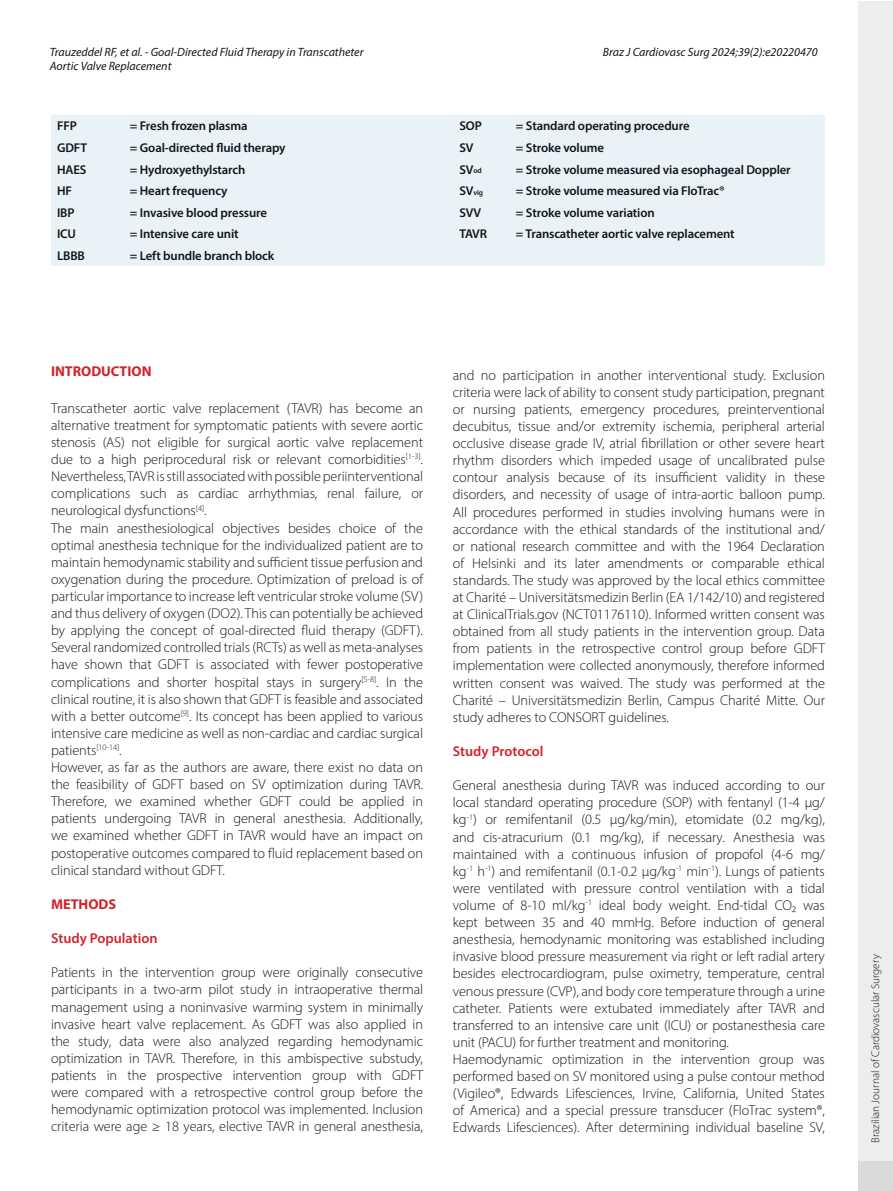
<style>
.page{position:relative;width:893px;height:1191px;background:#fff}
.page>*{position:absolute;margin:0;border:0;box-sizing:border-box;transform-origin:0 0}
.Texto__s{font:300 14.25px/17.1px "Myriad Pro";letter-spacing:-.005em;color:#13161a;text-align:justify}
.Texto__s-2{font:600 14.25px "Myriad Pro";color:#d1232a}
.Texto__s-3{font:700 14.25px "Myriad Pro";color:#d1232a}
.t1{font:600 12.75px "Myriad Pro";letter-spacing:-.01em;color:#13161a}
.t2{font:italic 12px/14.4px "Myriad Pro";color:#13161a}
.t3{font:300 11.25px "Myriad Pro";color:#13161a}
.t4{font:600 7.5px "Myriad Pro";color:#13161a}
.s1{font-size:7.5px}
.s2{font-size:12.75px}
</style>
<div class="page">
<div style="left:858px;top:1px;width:35px;height:1189px;background:#ededed"></div>
<div style="left:858px;top:1161px;width:35px;height:30px;background:#dbd9da"></div>
<div style="left:51px;top:115px;width:774px;height:151px;background:#e9f3f7"></div>
<p class="t2" style="left:50px;top:44px;width:315px">Trauzeddel RF, et al. - Goal-Directed Fluid Therapy in Transcatheter<br>Aortic Valve Replacement</p>
<p class="t2" style="left:603px;top:44px;width:216px">Braz J Cardiovasc Surg 2024;39(2):e20220470</p>
<p class="t1" style="left:57px;top:118px;width:21px">FFP</p>
<p class="t1" style="left:130px;top:118px;width:119px">= Fresh frozen plasma</p>
<p class="t1" style="left:459px;top:118px;width:24px">SOP</p>
<p class="t1" style="left:516px;top:118px;width:175px">= Standard operating procedure</p>
<p class="t1" style="left:57px;top:140px;width:32px">GDFT</p>
<p class="t1" style="left:130px;top:140px;width:157px">= Goal-directed fluid therapy</p>
<p class="t1" style="left:459px;top:140px;width:16px">SV</p>
<p class="t1" style="left:516px;top:140px;width:90px">= Stroke volume</p>
<p class="t1" style="left:57px;top:161px;width:31px">HAES</p>
<p class="t1" style="left:130px;top:161px;width:117px">= Hydroxyethylstarch</p>
<p class="t1" style="left:459px;top:161px;width:24px">SV<span class="s1">od</span></p>
<p class="t1" style="left:516px;top:161px;width:276px">= Stroke volume measured via esophageal Doppler</p>
<p class="t1" style="left:57px;top:183px;width:16px">HF</p>
<p class="t1" style="left:130px;top:183px;width:99px">= Heart frequency</p>
<p class="t4" style="left:459px;top:188px;width:25px"><span class="s2">SV</span>vig</p>
<p class="t1" style="left:516px;top:183px;width:210px">= Stroke volume measured via FloTrac®</p>
<p class="t1" style="left:57px;top:204px;width:19px">IBP</p>
<p class="t1" style="left:130px;top:204px;width:139px">= Invasive blood pressure</p>
<p class="t1" style="left:459px;top:204px;width:23px">SVV</p>
<p class="t1" style="left:516px;top:204px;width:140px">= Stroke volume variation</p>
<p class="t1" style="left:57px;top:226px;width:21px">ICU</p>
<p class="t1" style="left:130px;top:226px;width:110px">= Intensive care unit</p>
<p class="t1" style="left:459px;top:226px;width:29px">TAVR</p>
<p class="t1" style="left:516px;top:226px;width:220px">= Transcatheter aortic valve replacement</p>
<p class="t1" style="left:57px;top:247px;width:29px">LBBB</p>
<p class="t1" style="left:130px;top:247px;width:146px">= Left bundle branch block</p>
<p class="Texto__s-3" style="left:51px;top:362px;width:102px">INTRODUCTION</p>
<p class="Texto__s" style="left:51px;top:399px;width:374px">Transcatheter aortic valve replacement (TAVR) has become an alternative treatment for symptomatic patients with severe aortic stenosis (AS) not eligible for surgical aortic valve replacement due to a high periprocedural risk or relevant comorbidities<sup>[1-3]</sup>.<br>Nevertheless, TAVR is still associated with possible periinterventional complications such as cardiac arrhythmias, renal failure, or neurological dysfunctions<sup>[4]</sup>.</p>
<p class="Texto__s" style="left:51px;top:519px;width:374px">The main anesthesiological objectives besides choice of the optimal anesthesia technique for the individualized patient are to maintain hemodynamic stability and sufficient tissue perfusion and oxygenation during the procedure. Optimization of preload is of particular importance to increase left ventricular stroke volume (SV) and thus delivery of oxygen (DO2). This can potentially be achieved by applying the concept of goal-directed fluid therapy (GDFT).<br>Several randomized controlled trials (RCTs) as well as meta-analyses have shown that GDFT is associated with fewer postoperative complications and shorter hospital stays in surgery<sup>[5-8]</sup>. In the clinical routine, it is also shown that GDFT is feasible and associated with a better outcome<sup>[9]</sup>. Its concept has been applied to various intensive care medicine as well as non-cardiac and cardiac surgical patients<sup>[10-14]</sup>.</p>
<p class="Texto__s" style="left:51px;top:758px;width:374px">However, as far as the authors are aware, there exist no data on the feasibility of GDFT based on SV optimization during TAVR.<br>Therefore, we examined whether GDFT could be applied in patients undergoing TAVR in general anesthesia. Additionally, we examined whether GDFT in TAVR would have an impact on postoperative outcomes compared to fluid replacement based on clinical standard without GDFT.</p>
<p class="Texto__s-3" style="left:51px;top:894px;width:67px">METHODS</p>
<p class="Texto__s-2" style="left:51px;top:929px;width:108px">Study Population</p>
<p class="Texto__s" style="left:51px;top:964px;width:374px">Patients in the intervention group were originally consecutive participants in a two-arm pilot study in intraoperative thermal management using a noninvasive warming system in minimally invasive heart valve replacement. As GDFT was also applied in the study, data were also analyzed regarding hemodynamic optimization in TAVR. Therefore, in this ambispective substudy, patients in the prospective intervention group with GDFT were compared with a retrospective control group before the hemodynamic optimization protocol was implemented. Inclusion criteria were age ≥ 18 years, elective TAVR in general anesthesia,</p>
<p class="Texto__s" style="left:453px;top:366px;width:374px">and no participation in another interventional study. Exclusion criteria were lack of ability to consent study participation, pregnant or nursing patients, emergency procedures, preinterventional decubitus, tissue and/or extremity ischemia, peripheral arterial occlusive disease grade IV, atrial fibrillation or other severe heart rhythm disorders which impeded usage of uncalibrated pulse contour analysis because of its insufficient validity in these disorders, and necessity of usage of intra-aortic balloon pump.<br>All procedures performed in studies involving humans were in accordance with the ethical standards of the institutional and/ or national research committee and with the 1964 Declaration of Helsinki and its later amendments or comparable ethical standards. The study was approved by the local ethics committee at Charité – Universitätsmedizin Berlin (EA 1/142/10) and registered at ClinicalTrials.gov (NCT01176110). Informed written consent was obtained from all study patients in the intervention group. Data from patients in the retrospective control group before GDFT implementation were collected anonymously, therefore informed written consent was waived. The study was performed at the Charité – Universitätsmedizin Berlin, Campus Charité Mitte. Our study adheres to CONSORT guidelines.</p>
<p class="Texto__s-2" style="left:453px;top:742px;width:92px">Study Protocol</p>
<p class="Texto__s" style="left:453px;top:777px;width:374px">General anesthesia during TAVR was induced according to our local standard operating procedure (SOP) with fentanyl (1-4 µg/ kg<sup>-1</sup>) or remifentanil (0.5 µg/kg/min), etomidate (0.2 mg/kg), and cis-atracurium (0.1 mg/kg), if necessary. Anesthesia was maintained with a continuous infusion of propofol (4-6 mg/ kg<sup>-1</sup> h<sup>-1</sup>) and remifentanil (0.1-0.2 µg/kg<sup>-1</sup> min<sup>-1</sup>). Lungs of patients were ventilated with pressure control ventilation with a tidal volume of 8-10 ml/kg<sup>-1</sup> ideal body weight. End-tidal CO₂ was kept between 35 and 40 mmHg. Before induction of general anesthesia, hemodynamic monitoring was established including invasive blood pressure measurement via right or left radial artery besides electrocardiogram, pulse oximetry, temperature, central venous pressure (CVP), and body core temperature through a urine catheter. Patients were extubated immediately after TAVR and transferred to an intensive care unit (ICU) or postanesthesia care unit (PACU) for further treatment and monitoring.</p>
<p class="Texto__s" style="left:453px;top:1050px;width:374px">Haemodynamic optimization in the intervention group was performed based on SV monitored using a pulse contour method (Vigileo®, Edwards Lifesciences, Irvine, California, United States of America) and a special pressure transducer (FloTrac system®, Edwards Lifesciences). After determining individual baseline SV,</p>
<p class="t3" style="left:869px;top:1142px;width:190px;rotate:-90deg">Brazilian Journal of Cardiovascular Surgery</p>
</div>
